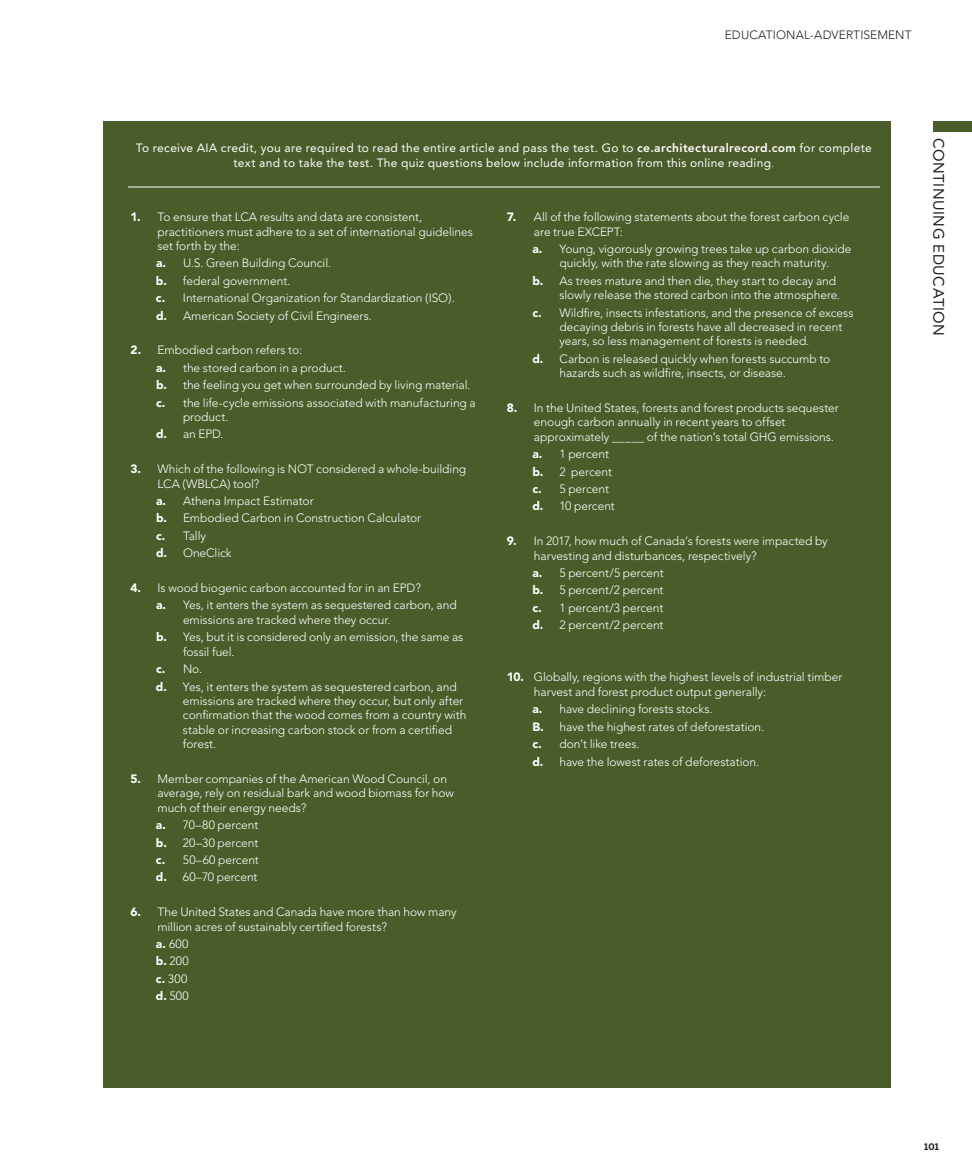
<style>
.page{position:relative;width:972px;height:1175px;background:#fff}
.page>*{position:absolute;margin:0;border:0;box-sizing:border-box;transform-origin:0 0}
.t1{font:15px "Avenir";letter-spacing:.035em;color:#231f20}
.t2{font:300 12px/17.4px "Avenir";letter-spacing:-.005em;color:#fff}
.t3{font:12px/15px "Avenir";letter-spacing:.025em;color:#fff;text-align:center}
.t4{font:300 12px "Avenir";letter-spacing:.015em;color:#231f20}
.t5{font:300 12px/17.4px "Avenir";letter-spacing:.03em;color:#fff}
.t6{font:700 9px "Benton Sans";color:#231f20}
.s1{font-weight:800}
.s2{font-weight:300}
.s3{font-weight:900}
</style>
<div class="page">
<div style="left:933px;top:122px;width:39px;height:10px;background:#4a5c2a"></div>
<div style="left:104px;top:122px;width:787px;height:966px;background:#4a5c2a"></div>
<hr style="left:128px;top:187px;width:752px;height:1px;background:#fff">
<p class="t4" style="left:725px;top:28px;width:188px">EDUCATIONAL-ADVERTISEMENT</p>
<p class="t3" style="left:136px;top:141px;width:738px">To receive AIA credit, you are required to read the entire article and pass the test. Go to <span class="s1">ce.architecturalrecord.com</span> for complete text and to take the test. The quiz questions below include information from this online reading<span class="s2">.</span></p>
<p class="t2" style="left:158px;top:210px;width:317px;line-height:14.4px;text-indent:-27px"><span class="s3">1.</span> To ensure that LCA results and data are consistent, practitioners must adhere to a set of international guidelines set forth by the:</p>
<p class="t2" style="left:156px;top:254px;width:300px"><span class="s3">a.</span> U.S. Green Building Council.<br><span class="s3">b.</span> federal government.<br><span class="s3">c.</span> International Organization for Standardization (ISO). <span class="s3">d.</span> American Society of Civil Engineers.</p>
<p class="t2" style="left:156px;top:341px;width:321px;text-indent:-26px"><span class="s3">2.</span> Embodied carbon refers to:<br><span class="s3">a.</span> the stored carbon in a product.<br><span class="s3">b.</span> the feeling you get when surrounded by living material. <span class="s3">c.</span> the life-cycle emissions associated with manufacturing a</p>
<p class="t2" style="left:156px;top:408px;width:74px;text-indent:27px">product. <span class="s3">d.</span> an EPD.</p>
<p class="t2" style="left:158px;top:462px;width:310px;line-height:14.4px;text-indent:-27px"><span class="s3">3.</span> Which of the following is NOT considered a whole-building<br>LCA (WBLCA) tool?</p>
<p class="t2" style="left:156px;top:492px;width:267px"><span class="s3">a.</span> Athena Impact Estimator<br><span class="s3">b.</span> Embodied Carbon in Construction Calculator <span class="s3">c.</span> Tally<br><span class="s3">d.</span> OneClick</p>
<p class="t2" style="left:156px;top:579px;width:302px;text-indent:-26px"><span class="s3">4.</span> Is wood biogenic carbon accounted for in an EPD?<br><span class="s3">a.</span> Yes, it enters the system as sequestered carbon, and</p>
<p class="t2" style="left:156px;top:611px;width:309px;text-indent:27px">emissions are tracked where they occur.<br><span class="s3">b.</span> Yes, but it is considered only an emission, the same as</p>
<p class="t2" style="left:156px;top:643px;width:302px;text-indent:27px">fossil fuel.<br><span class="s3">c.</span> No.<br><span class="s3">d.</span> Yes, it enters the system as sequestered carbon, and</p>
<p class="t2" style="left:183px;top:693px;width:285px;line-height:14.4px">emissions are tracked where they occur, but only after confirmation that the wood comes from a country with stable or increasing carbon stock or from a certified forest.</p>
<p class="t2" style="left:157px;top:771px;width:298px;line-height:14.4px;text-indent:-27px"><span class="s3">5.</span> Member companies of the American Wood Council, on average, rely on residual bark and wood biomass for how much of their energy needs?</p>
<p class="t2" style="left:156px;top:816px;width:105px;text-align:justify"><span class="s3">a.</span> 70–80 percent <span class="s3">b.</span> 20–30 percent <span class="s3">c.</span> 50–60 percent <span class="s3">d.</span> 60–70 percent</p>
<p class="t2" style="left:157px;top:905px;width:301px;line-height:14.4px;text-indent:-27px"><span class="s3">6.</span> The United States and Canada have more than how many million acres of sustainably certified forests?</p>
<p class="t5" style="left:156px;top:935px;width:34px"><span class="s3">a.</span> 600 <span class="s3">b.</span> 200 <span class="s3">c.</span> 300 <span class="s3">d.</span> 500</p>
<p class="t2" style="left:534px;top:210px;width:317px;line-height:14.4px;text-indent:-27px"><span class="s3">7.</span> All of the following statements about the forest carbon cycle are true EXCEPT:</p>
<p class="t2" style="left:532px;top:242px;width:321px;line-height:14.4px;text-align:center"><span class="s3">a.</span> Young, vigorously growing trees take up carbon dioxide quickly, with the rate slowing as they reach maturity.</p>
<p class="t2" style="left:559px;top:273px;width:282px;line-height:14.4px;text-indent:-27px"><span class="s3">b.</span> As trees mature and then die, they start to decay and slowly release the stored carbon into the atmosphere.</p>
<p class="t2" style="left:559px;top:305px;width:296px;line-height:14.4px;text-indent:-27px"><span class="s3">c.</span> Wildfire, insects infestations, and the presence of excess decaying debris in forests have all decreased in recent years, so less management of forests is needed.</p>
<p class="t2" style="left:559px;top:351px;width:272px;line-height:14.4px;text-indent:-27px"><span class="s3">d.</span> Carbon is released quickly when forests succumb to hazards such as wildfire, insects, or disease.</p>
<p class="t2" style="left:534px;top:401px;width:306px;line-height:14.4px;text-indent:-27px"><span class="s3">8.</span> In the United States, forests and forest products sequester enough carbon annually in recent years to offset approximately _____ of the nation’s total GHG emissions.</p>
<p class="t2" style="left:532px;top:445px;width:84px"><span class="s3">a.</span> 1 percent <span class="s3">b.</span> 2 percent <span class="s3">c.</span> 5 percent <span class="s3">d.</span> 10 percent</p>
<p class="t2" style="left:534px;top:534px;width:295px;line-height:14.4px;text-indent:-27px"><span class="s3">9.</span> In 2017, how much of Canada’s forests were impacted by harvesting and disturbances, respectively?</p>
<p class="t2" style="left:532px;top:564px;width:133px;text-align:justify"><span class="s3">a.</span> 5 percent/5 percent <span class="s3">b.</span> 5 percent/2 percent <span class="s3">c.</span> 1 percent/3 percent <span class="s3">d.</span> 2 percent/2 percent</p>
<p class="t2" style="left:534px;top:670px;width:310px;line-height:14.4px;text-indent:-27px"><span class="s3">10.</span> Globally, regions with the highest levels of industrial timber harvest and forest product output generally:</p>
<p class="t2" style="left:532px;top:700px;width:233px"><span class="s3">a.</span> have declining forests stocks.<br><span class="s3">B.</span> have the highest rates of deforestation. <span class="s3">c.</span> don’t like trees.<br><span class="s3">d.</span> have the lowest rates of deforestation.</p>
<p class="t1" style="left:947px;top:138px;width:199px;rotate:90deg">CONTINUING EDUCATION</p>
<p class="t6" style="left:924px;top:1141px;width:16px">101</p>
</div>
